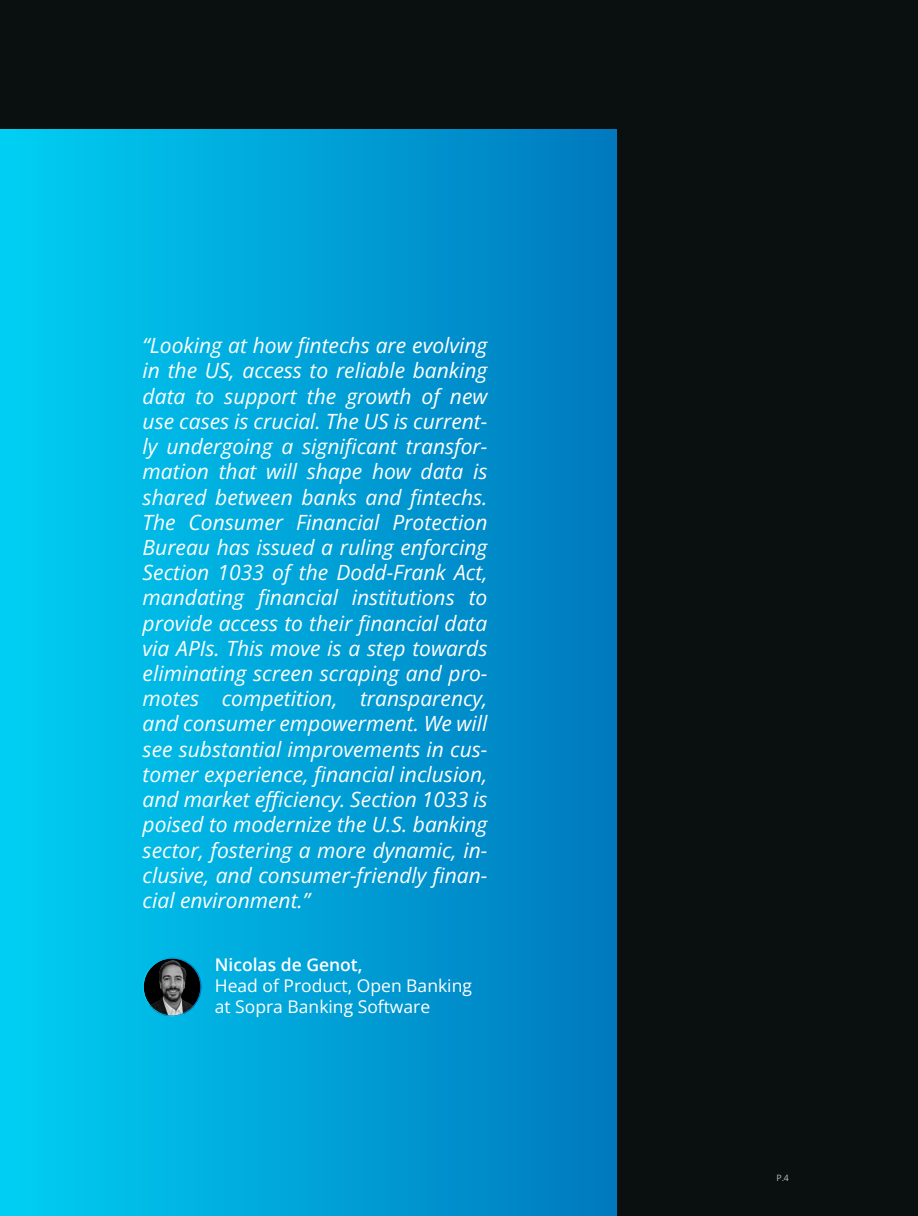
<style>
.page{position:relative;width:918px;height:1216px;background:#fff}
.page>*{position:absolute;margin:0;border:0;box-sizing:border-box;transform-origin:0 0}
.t1{font:italic 21px/25.2px "Open Sans";color:#fff;text-align:justify}
.t2{font:17.5px/21px "Open Sans";color:#fff}
.t3{font:600 17.5px "Open Sans";color:#fff}
.t4{font:8.75px "Open Sans";color:#c2c2c2}
</style>
<div class="page">
<div style="left:0;top:0;width:918px;height:1215px;background:#0a0f0f"></div>
<div style="left:0;top:129px;width:616px;height:1086px;background:linear-gradient(to right,#00cff3,#0078be)"></div>
<img style="left:143px;top:957px;width:58px;height:59px;border-radius:29px">
<div style="left:143px;top:957px;width:58px;height:59px;border:1px solid #fff;border-radius:50%"></div>
<p class="t1" style="left:143px;top:332px;width:346px">“Looking at how fintechs are evolving in the US, access to reliable banking data to support the growth of new use cases is crucial. The US is current&shy;ly undergoing a significant transfor&shy;mation that will shape how data is shared between banks and fintechs.<br>The Consumer Financial Protection Bureau has issued a ruling enforcing Section 1033 of the Dodd-Frank Act, mandating financial institutions to provide access to their financial data via APIs. This move is a step towards eliminating screen scraping and pro&shy;motes competition, transparency, and consumer empowerment. We will see substantial improvements in cus&shy;tomer experience, financial inclusion, and market efficiency. Section 1033 is poised to modernize the U.S. banking sector, fostering a more dynamic, in&shy;clusive, and consumer-friendly finan&shy;cial environment.”</p>
<p class="t3" style="left:215px;top:952px;width:149px">Nicolas de Genot,</p>
<p class="t2" style="left:215px;top:974px;width:259px">Head of Product, Open Banking at Sopra Banking Software</p>
<p class="t4" style="left:776px;top:1171px;width:14px">P.4</p>
</div>
